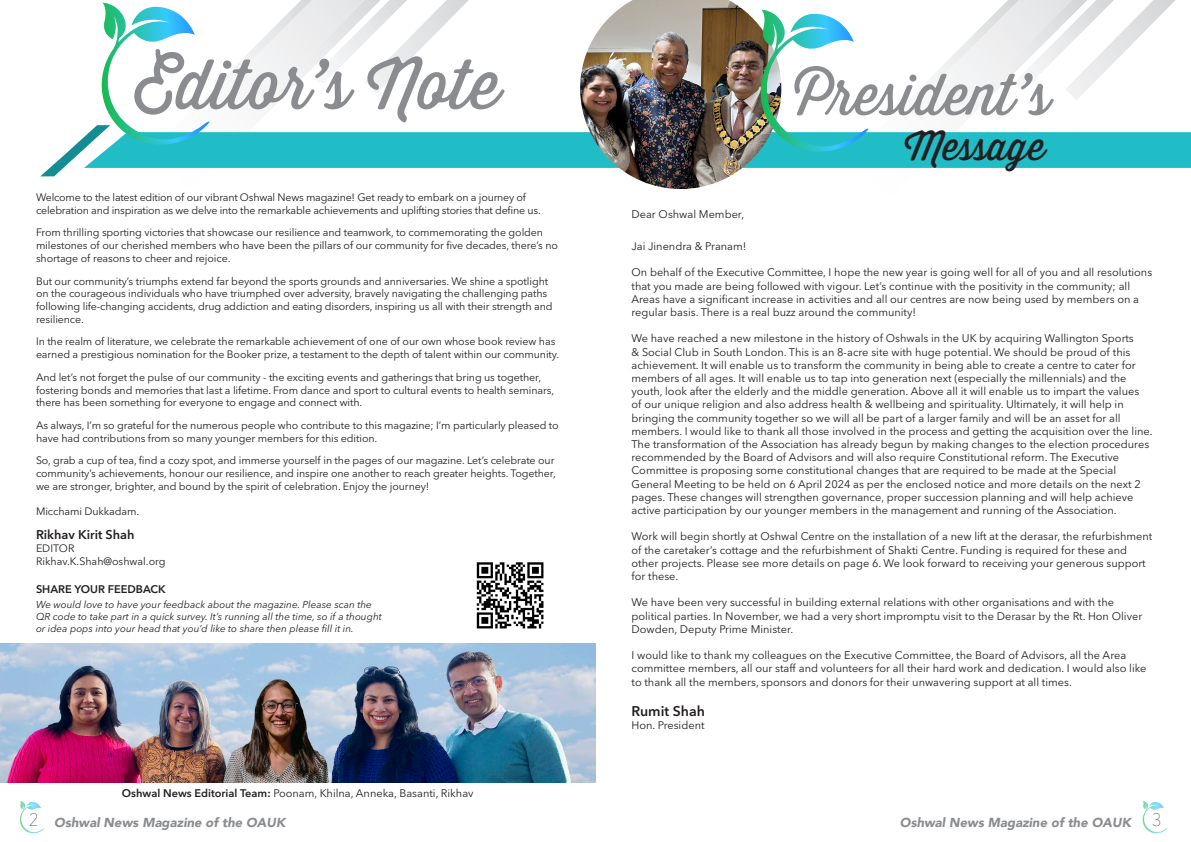
<style>
.page{position:relative;width:1191px;height:842px;background:#fff}
.page>*{position:absolute;margin:0;border:0;box-sizing:border-box;transform-origin:0 0}
.t1{font:68.4px "Thirsty Soft";color:#8a8c8f}
.t2{font:57px "Thirsty Soft";color:#8a8c8f}
.t3{font:39px "Thirsty Soft";color:#231f20}
.t4{font:600 14px "Avenir Next LT Pro";color:#231f20}
.t5{font:italic 900 13px "Avenir";color:#8a8c8f}
.t6{font:600 12.6px "Avenir Next LT Pro";color:#231f20}
.t7{font:11px/13.2px "Avenir Next LT Pro";color:#231f20}
.t8{font:600 11px "Avenir Next LT Pro";color:#231f20}
.t9{font:10.7px/12.8px "Avenir Next LT Pro";letter-spacing:-.01em;color:#231f20}
.t10{font:italic 10px/12px "Avenir Next LT Pro";color:#231f20}
.s1{font-weight:600}
.s2{font-family:"Avenir Next LT Pro";font-weight:200;font-style:normal;font-size:18px;color:#231f20}
</style>
<div class="page">
<img style="left:1142px;top:801px;width:25px;height:32px">
<img style="left:20px;top:801px;width:25px;height:32px">
<img style="left:0;top:643px;width:595px;height:139px">
<img style="left:366px;top:0;width:103px;height:93px">
<svg style="left:258px;top:68px;width:80px;height:34px"></svg>
<img style="left:312px;top:0;width:68px;height:68px">
<img style="left:232px;top:0;width:80px;height:81px">
<svg style="left:40px;top:125px;width:540px;height:51px"></svg>
<img style="left:101px;top:2px;width:109px;height:143px">
<img style="left:476px;top:562px;width:68px;height:67px">
<img style="left:1071px;top:0;width:104px;height:100px">
<svg style="left:868px;top:75px;width:203px;height:55px"></svg>
<img style="left:1019px;top:0;width:68px;height:75px">
<img style="left:925px;top:0;width:94px;height:88px">
<div style="left:781px;top:132px;width:410px;height:36px;background:#21bdc6"></div>
<img style="left:580px;top:0;width:201px;height:189px">
<img style="left:760px;top:9px;width:108px;height:143px">
<p class="t1" style="left:134px;top:35px;width:367px">Editor’s Note</p>
<p class="t9" style="left:36px;top:191px;width:506px">Welcome to the latest edition of our vibrant Oshwal News magazine! Get ready to embark on a journey of celebration and inspiration as we delve into the remarkable achievements and uplifting stories that define us.</p>
<p class="t9" style="left:36px;top:226px;width:523px">From thrilling sporting victories that showcase our resilience and teamwork, to commemorating the golden milestones of our cherished members who have been the pillars of our community for five decades, there’s no shortage of reasons to cheer and rejoice.</p>
<p class="t9" style="left:36px;top:274px;width:518px">But our community’s triumphs extend far beyond the sports grounds and anniversaries. We shine a spotlight on the courageous individuals who have triumphed over adversity, bravely navigating the challenging paths following life-changing accidents, drug addiction and eating disorders, inspiring us all with their strength and resilience.</p>
<p class="t9" style="left:36px;top:335px;width:525px">In the realm of literature, we celebrate the remarkable achievement of one of our own whose book review has earned a prestigious nomination for the Booker prize, a testament to the depth of talent within our community.</p>
<p class="t9" style="left:36px;top:371px;width:519px">And let’s not forget the pulse of our community - the exciting events and gatherings that bring us together, fostering bonds and memories that last a lifetime. From dance and sport to cultural events to health seminars, there has been something for everyone to engage and connect with.</p>
<p class="t9" style="left:36px;top:419px;width:524px">As always, I’m so grateful for the numerous people who contribute to this magazine; I’m particularly pleased to have had contributions from so many younger members for this edition.</p>
<p class="t9" style="left:36px;top:454px;width:521px;text-align:justify">So, grab a cup of tea, find a cozy spot, and immerse yourself in the pages of our magazine. Let’s celebrate our community’s achievements, honour our resilience, and inspire one another to reach greater heights. Together, we are stronger, brighter, and bound by the spirit of celebration. Enjoy the journey!</p>
<p class="t9" style="left:36px;top:505px;width:105px">Micchami Dukkadam.</p>
<p class="t6" style="left:36px;top:527px;width:100px">Rikhav Kirit Shah</p>
<p class="t9" style="left:36px;top:542px;width:40px">EDITOR</p>
<p class="t9" style="left:36px;top:555px;width:131px">Rikhav.K.Shah@oshwal.org</p>
<p class="t8" style="left:36px;top:583px;width:131px">SHARE YOUR FEEDBACK</p>
<p class="t10" style="left:36px;top:598px;width:347px">We would love to have your feedback about the magazine. Please scan the<br>QR code to take part in a quick survey. It’s running all the time, so if a thought or idea pops into your head that you’d like to share then please fill it in.</p>
<p class="t7" style="left:122px;top:786px;width:353px"><span class="s1">Oshwal News Editorial Team:</span> Poonam, Khilna, Anneka, Basanti, Rikhav</p>
<p class="t2" style="left:794px;top:53px;width:257px">President’s</p>
<p class="t3" style="left:904px;top:118px;width:142px">Message</p>
<p class="t7" style="left:631px;top:207px;width:114px">Dear Oshwal Member,</p>
<p class="t7" style="left:631px;top:240px;width:116px">Jai Jinendra &amp; Pranam!</p>
<p class="t7" style="left:631px;top:266px;width:522px">On behalf of the Executive Committee, I hope the new year is going well for all of you and all resolutions that you made are being followed with vigour. Let’s continue with the positivity in the community; all Areas have a significant increase in activities and all our centres are now being used by members on a regular basis. There is a real buzz around the community!</p>
<p class="t7" style="left:631px;top:332px;width:523px">We have reached a new milestone in the history of Oshwals in the UK by acquiring Wallington Sports<br>&amp; Social Club in South London. This is an 8-acre site with huge potential. We should be proud of this achievement. It will enable us to transform the community in being able to create a centre to cater for members of all ages. It will enable us to tap into generation next (especially the millennials) and the youth, look after the elderly and the middle generation. Above all it will enable us to impart the values<br>of our unique religion and also address health &amp; wellbeing and spirituality. Ultimately, it will help in bringing the community together so we will all be part of a larger family and will be an asset for all members. I would like to thank all those involved in the process and getting the acquisition over the line.</p>
<p class="t7" style="left:631px;top:438px;width:519px">The transformation of the Association has already begun by making changes to the election procedures recommended by the Board of Advisors and will also require Constitutional reform. The Executive Committee is proposing some constitutional changes that are required to be made at the Special General Meeting to be held on 6 April 2024 as per the enclosed notice and more details on the next 2 pages. These changes will strengthen governance, proper succession planning and will help achieve active participation by our younger members in the management and running of the Association.</p>
<p class="t7" style="left:631px;top:530px;width:522px">Work will begin shortly at Oshwal Centre on the installation of a new lift at the derasar, the refurbishment of the caretaker’s cottage and the refurbishment of Shakti Centre. Funding is required for these and other projects. Please see more details on page 6. We look forward to receiving your generous support for these.</p>
<p class="t7" style="left:631px;top:596px;width:512px">We have been very successful in building external relations with other organisations and with the political parties. In November, we had a very short impromptu visit to the Derasar by the Rt. Hon Oliver<br>Dowden, Deputy Prime Minister.</p>
<p class="t7" style="left:631px;top:649px;width:516px">I would like to thank my colleagues on the Executive Committee, the Board of Advisors, all the Area committee members, all our staff and volunteers for all their hard work and dedication. I would also like to thank all the members, sponsors and donors for their unwavering support at all times.</p>
<p class="t4" style="left:631px;top:702px;width:75px">Rumit Shah</p>
<p class="t7" style="left:631px;top:718px;width:75px">Hon. President</p>
<p class="t5" style="left:29px;top:812px;width:258px"><span class="s2">2</span> Oshwal News Magazine of the OAUK</p>
<p class="t5" style="left:900px;top:812px;width:263px">Oshwal News Magazine of the OAUK <span class="s2">3</span></p>
</div>
